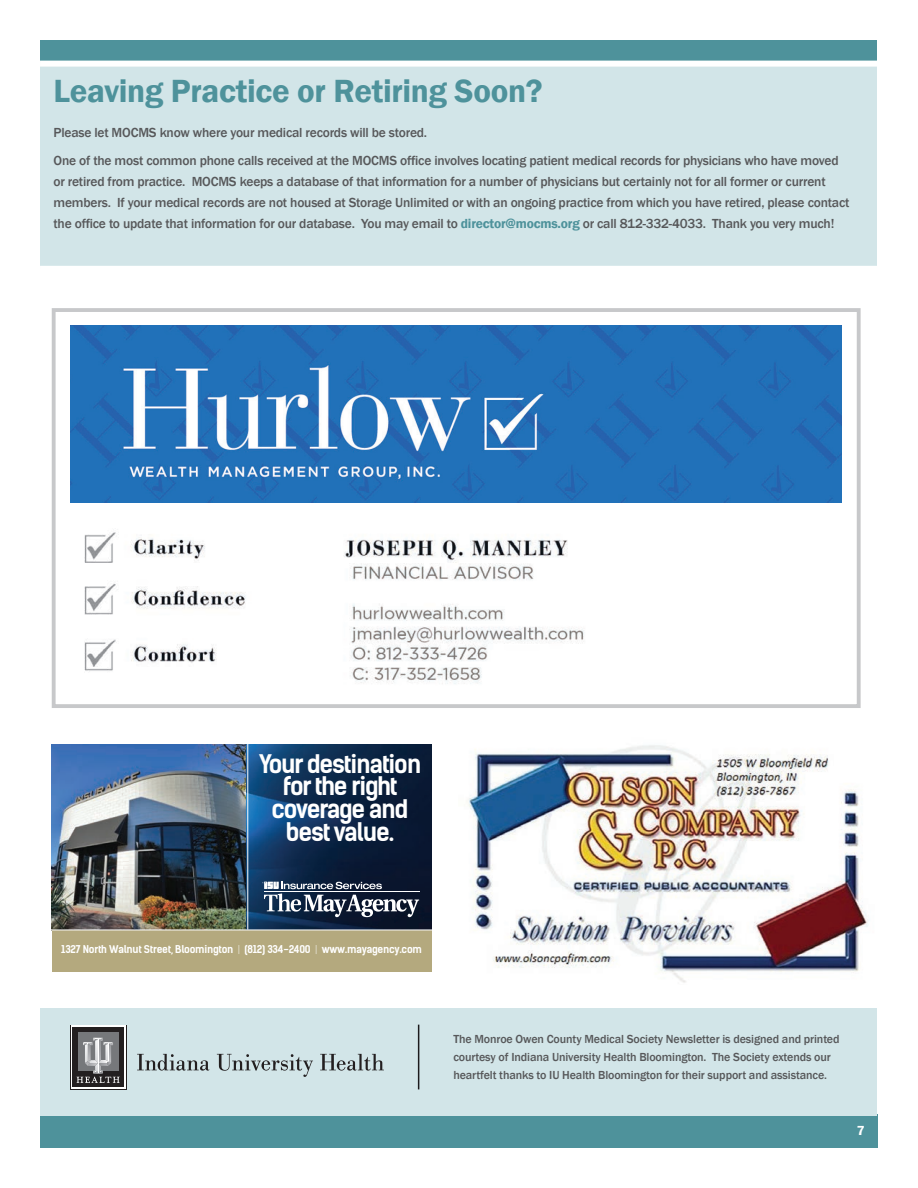
<style>
.page{position:relative;width:918px;height:1188px;background:#fff}
.page>*{position:absolute;margin:0;border:0;box-sizing:border-box;transform-origin:0 0}
.t1{font:600 33px "Franklin Gothic";letter-spacing:-.01em;color:#4e929b}
.t2{font:700 24.45px/22.6px "Kelson Sans";letter-spacing:-.05em;color:#fff;text-align:center}
.t3{font:500 13.5px/21px "Franklin Gothic";letter-spacing:-.015em;color:#57585a}
.t4{font:600 13.5px "Franklin Gothic";color:#fff}
.t5{font:500 12px/18px "Franklin Gothic";letter-spacing:-.01em;color:#57585a}
.t6{font:700 10.35px "Kelson Sans";letter-spacing:-.025em;color:#fff}
.s1{font-weight:600;color:#4e929b}
.s2{font-weight:300}
</style>
<div class="page">
<div style="left:823px;top:1114px;width:55px;height:34px;background:#4e929b"></div>
<div style="left:40px;top:1114px;width:783px;height:34px;background:#4e929b"></div>
<div style="left:40px;top:1008px;width:838px;height:107px;background:#d2e5e8"></div>
<img style="left:468px;top:745px;width:401px;height:238px">
<hr style="left:418px;top:1025px;width:1px;height:64px;background:#231f20">
<svg style="left:70px;top:1025px;width:56px;height:64px"></svg>
<div style="left:71px;top:1025px;width:54px;height:64px;background:linear-gradient(to right,#fff,#fff)"></div>
<div style="left:73px;top:1027px;width:51px;height:60px;background:#231f20"></div>
<div style="left:78px;top:1033px;width:40px;height:38px;background:#76787b"></div>
<svg style="left:76px;top:1038px;width:44px;height:45px"></svg>
<svg style="left:137px;top:1054px;width:72px;height:17px"></svg>
<svg style="left:217px;top:1054px;width:96px;height:23px"></svg>
<svg style="left:320px;top:1054px;width:64px;height:17px"></svg>
<img style="left:52px;top:744px;width:380px;height:185px">
<svg style="left:262px;top:882px;width:157px;height:35px"></svg>
<hr style="left:264px;top:891px;width:155px;height:1px;background:#fff">
<div style="left:52px;top:930px;width:380px;height:42px;background:#b4a97e"></div>
<hr style="left:247px;top:744px;width:1px;height:186px;background:#fff">
<div style="left:40px;top:40px;width:837px;height:24px;background:#4e929b"></div>
<div style="left:40px;top:64px;width:837px;height:205px;background:#d2e5e8"></div>
<div style="left:40px;top:61px;width:837px;height:6px;background:#fff"></div>
<div style="left:40px;top:266px;width:837px;height:6px;background:#fff"></div>
<div style="left:52px;top:308px;width:809px;height:400px;border:4px solid #c7c8ca"></div>
<img style="left:70px;top:325px;width:772px;height:178px">
<img style="left:84px;top:532px;width:500px;height:152px">
<h1 class="t1" style="left:54px;top:71px;width:491px">Leaving Practice or Retiring Soon?</h1>
<p class="t3" style="left:54px;top:119px;width:787px;line-height:27.8px">Please let MOCMS know where your medical records will be stored.<br>One of the most common phone calls received at the MOCMS office involves locating patient medical records for physicians who have moved</p>
<p class="t3" style="left:54px;top:171px;width:797px">or retired from practice. MOCMS keeps a database of that information for a number of physicians but certainly not for all former or current members. If your medical records are not housed at Storage Unlimited or with an ongoing practice from which you have retired, please contact the office to update that information for our database. You may email to <span class="s1">director@mocms.org</span> or call 812-332-4033. Thank you very much!</p>
<h2 class="t2" style="left:259px;top:752px;width:164px">Your destination for the right coverage and best value.</h2>
<p class="t6" style="left:61px;top:942px;width:362px">1327 North Walnut Street, Bloomington <span class="s2">|</span> (812) 334-2400 <span class="s2">|</span> www.mayagency.com</p>
<p class="t5" style="left:453px;top:1030px;width:388px">The Monroe Owen County Medical Society Newsletter is designed and printed courtesy of Indiana University Health Bloomington. The Society extends our heartfelt thanks to IU Health Bloomington for their support and assistance.</p>
<p class="t4" style="left:857px;top:1123px;width:9px">7</p>
</div>
